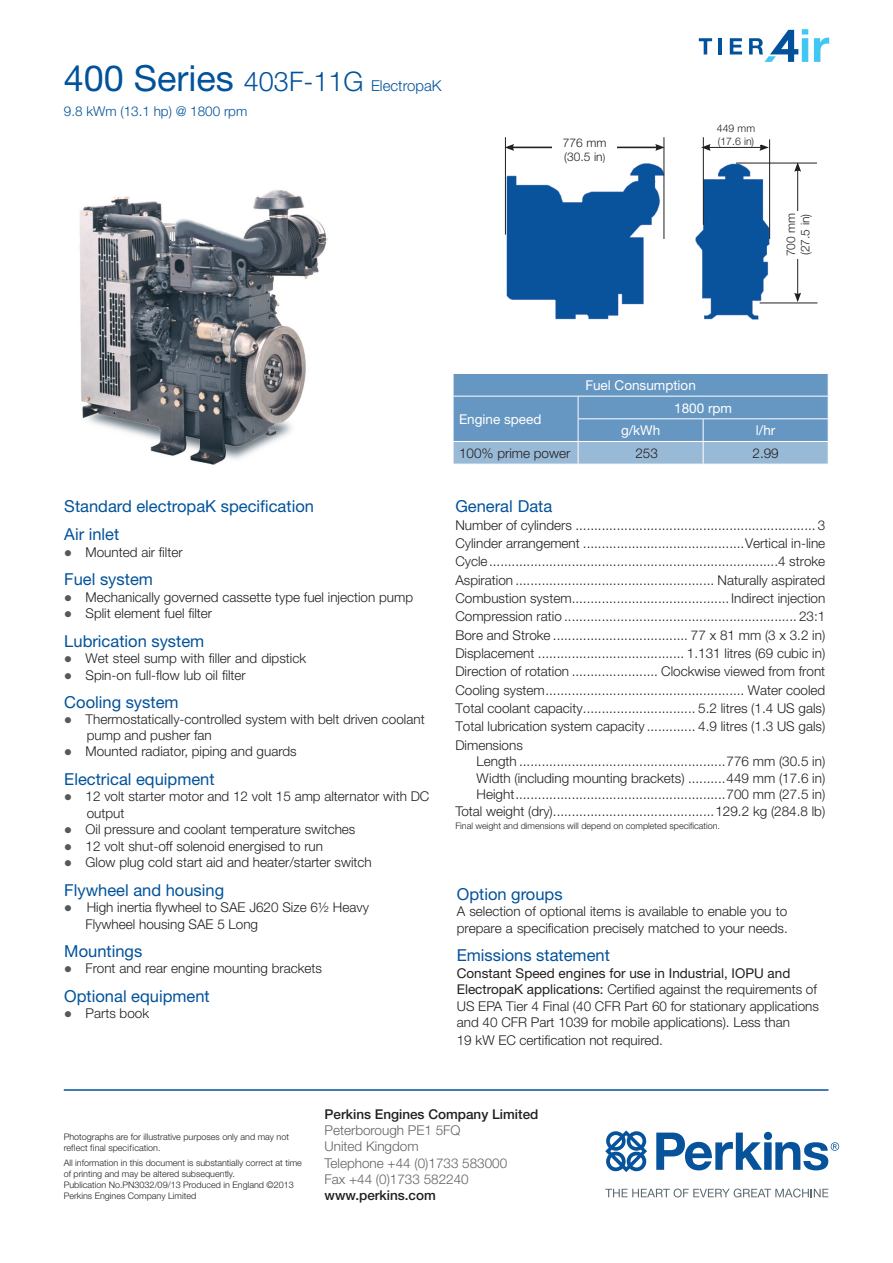
<style>
.page{position:relative;width:893px;height:1263px;background:#fff}
.page>*{position:absolute;margin:0;border:0;box-sizing:border-box;transform-origin:0 0}
.Benefits_Titles__blu{font:16.5px "Helvetica Neue";color:#01529a}
.Benefits_titles__blu{font:16.5px "Helvetica Neue";color:#01529b}
.Title_-_Engine_Serie{font:300 15px "Helvetica Neue";color:#00529b}
.Engine_Data_Tabs{font:300 13.5px "Helvetica Neue";color:#231f20}
.Indent{font:300 13.5px/16.2px "Helvetica Neue";color:#231f20}
.Body_Text_Black{font:300 13.5px/16.5px "Helvetica Neue";color:#231f20}
.Body_Text{font:300 13.5px/16.5px "Helvetica Neue";color:#231f20}
.t1{font:300 13.5px/16.2px "Helvetica Neue";color:#636366}
.Bullet_Text{font:300 13.5px "Helvetica Neue";color:#231f20}
.t2{font:500 13.5px "Helvetica Neue";color:#231f20}
.Body_Text_Black-2{font:13.5px "Helvetica Neue";color:#fff}
.Body_Text_Blue{font:300 13.5px "Helvetica Neue";color:#00529b}
.t3{font:300 12px "Helvetica Neue";color:#231f20}
.t4{font:300 10.5px "Helvetica Neue";color:#231f20}
.Disclaimer_and_Pub_N{font:300 9px/10.8px "Helvetica Neue";color:#231f20}
.s1{font-weight:400;font-size:36px}
.s2{font-size:27px}
.s3{font-size:10.5px}
.s4{color:#57585a}
.s5{font-weight:400}
</style>
<div class="page">
<img style="left:504px;top:162px;width:314px;height:158px">
<hr style="left:512px;top:147px;width:146px;height:1px;background:#231f20">
<svg style="left:506px;top:144px;width:8px;height:7px"></svg>
<svg style="left:655px;top:144px;width:9px;height:7px"></svg>
<hr style="left:703px;top:137px;width:1px;height:88px;background:#231f20">
<hr style="left:769px;top:139px;width:1px;height:100px;background:#231f20">
<hr style="left:708px;top:147px;width:54px;height:1px;background:#231f20">
<svg style="left:701px;top:144px;width:10px;height:7px"></svg>
<svg style="left:759px;top:144px;width:10px;height:7px"></svg>
<hr style="left:505px;top:137px;width:1px;height:98px;background:#231f20">
<hr style="left:664px;top:137px;width:1px;height:102px;background:#231f20">
<hr style="left:736px;top:163px;width:81px;height:1px;background:#231f20">
<hr style="left:760px;top:303px;width:57px;height:1px;background:#231f20">
<hr style="left:797px;top:169px;width:1px;height:126px;background:#231f20">
<svg style="left:794px;top:162px;width:7px;height:10px"></svg>
<svg style="left:794px;top:293px;width:7px;height:9px"></svg>
<div style="left:552px;top:135px;width:65px;height:29px;background:#fff"></div>
<div style="left:711px;top:124px;width:50px;height:21px;background:#fff"></div>
<div style="left:783px;top:211px;width:29px;height:47px;background:#fff"></div>
<svg style="left:605px;top:1188px;width:223px;height:9px"></svg>
<svg style="left:605px;top:1130px;width:42px;height:42px"></svg>
<svg style="left:656px;top:1132px;width:183px;height:38px"></svg>
<hr style="left:64px;top:1089px;width:764px;height:2px;background:#00529b">
<svg style="left:814px;top:38px;width:15px;height:24px"></svg>
<svg style="left:699px;top:38px;width:13px;height:16px"></svg>
<hr style="left:718px;top:38px;width:4px;height:16px;background:#01529b">
<svg style="left:730px;top:38px;width:12px;height:16px"></svg>
<svg style="left:749px;top:29px;width:59px;height:33px"></svg>
<svg style="left:453px;top:373px;width:376px;height:91px;background:#7aa5cb"></svg>
<img style="left:79px;top:190px;width:249px;height:274px">
<p class="Title_-_Engine_Serie" style="left:64px;top:76px;width:379px"><span class="s1">400 Series</span> <span class="s2">403F-11G</span> ElectropaK</p>
<p class="Body_Text_Blue" style="left:64px;top:103px;width:185px">9.8 kWm (13.1 hp) @ 1800 rpm</p>
<p class="t3" style="left:563px;top:135px;width:45px">776 mm</p>
<p class="t3" style="left:564px;top:149px;width:43px">(30.5 in<span class="s3">)</span></p>
<p class="t4" style="left:717px;top:122px;width:40px">449 mm</p>
<p class="t4" style="left:718px;top:135px;width:38px">(17.6 in)</p>
<p class="t3" style="left:784px;top:256px;width:45px;rotate:-90deg">700 mm</p>
<p class="t3" style="left:798px;top:255px;width:43px;rotate:-90deg">(27.5 in)</p>
<p class="Benefits_Titles__blu" style="left:64px;top:496px;width:251px">Standard electropaK specification</p>
<p class="Benefits_Titles__blu" style="left:64px;top:525px;width:56px">Air inlet</p>
<p class="Indent" style="left:64px;top:544px;width:120px"><span class="s4">●</span> Mounted air filter</p>
<p class="Benefits_Titles__blu" style="left:64px;top:569px;width:90px">Fuel system</p>
<p class="Indent" style="left:64px;top:588px;width:350px"><span class="s4">●</span> Mechanically governed cassette type fuel injection pump</p>
<p class="Indent" style="left:64px;top:605px;width:149px"><span class="s4">●</span> Split element fuel filter</p>
<p class="Benefits_Titles__blu" style="left:64px;top:631px;width:141px">Lubrication system</p>
<p class="Bullet_Text" style="left:64px;top:650px;width:243px"><span class="s4">●</span> Wet steel sump with filler and dipstick</p>
<p class="Bullet_Text" style="left:64px;top:666px;width:183px"><span class="s4">●</span> Spin-on full-flow lub oil filter</p>
<p class="Benefits_Titles__blu" style="left:64px;top:692px;width:116px">Cooling system</p>
<p class="Indent" style="left:87px;top:711px;width:339px;text-indent:-22px"><span class="s4">●</span> Thermostatically-controlled system with belt driven coolant pump and pusher fan</p>
<p class="Indent" style="left:64px;top:743px;width:234px"><span class="s4">●</span> Mounted radiator, piping and guards</p>
<p class="Benefits_Titles__blu" style="left:64px;top:769px;width:152px">Electrical equipment</p>
<p class="Indent" style="left:87px;top:788px;width:344px;text-indent:-22px"><span class="s4">●</span> 12 volt starter motor and 12 volt 15 amp alternator with DC output</p>
<p class="Indent" style="left:64px;top:821px;width:293px"><span class="s4">●</span> Oil pressure and coolant temperature switches</p>
<p class="Indent" style="left:64px;top:837px;width:260px"><span class="s4">●</span> 12 volt shut-off solenoid energised to run</p>
<p class="Indent" style="left:64px;top:854px;width:309px"><span class="s4">●</span> Glow plug cold start aid and heater/starter switch</p>
<p class="Benefits_Titles__blu" style="left:64px;top:880px;width:161px">Flywheel and housing</p>
<p class="Indent" style="left:64px;top:899px;width:306px"><span class="s4">●</span> High inertia flywheel to SAE J620 Size 6½ Heavy</p>
<p class="Indent" style="left:86px;top:915px;width:174px">Flywheel housing SAE 5 Long</p>
<p class="Benefits_Titles__blu" style="left:64px;top:941px;width:79px">Mountings</p>
<p class="Indent" style="left:64px;top:960px;width:259px"><span class="s4">●</span> Front and rear engine mounting brackets</p>
<p class="Benefits_Titles__blu" style="left:64px;top:986px;width:147px">Optional equipment</p>
<p class="Indent" style="left:64px;top:1005px;width:86px"><span class="s4">●</span> Parts book</p>
<p class="Body_Text_Black-2" style="left:459px;top:411px;width:84px">Engine speed</p>
<p class="Body_Text_Black-2" style="left:585px;top:377px;width:112px">Fuel Consumption</p>
<p class="Body_Text_Black-2" style="left:674px;top:400px;width:59px">1800 rpm</p>
<p class="Body_Text_Black-2" style="left:621px;top:423px;width:41px">g/kWh</p>
<p class="Body_Text_Black-2" style="left:756px;top:423px;width:21px">l/hr</p>
<p class="Body_Text_Black" style="left:459px;top:445px;width:113px">100% prime power</p>
<p class="Body_Text_Black" style="left:635px;top:445px;width:24px">253</p>
<p class="Body_Text_Black" style="left:752px;top:445px;width:28px">2.99</p>
<p class="Benefits_titles__blu" style="left:455px;top:496px;width:99px">General Data</p>
<p class="Engine_Data_Tabs" style="left:455px;top:517px;width:371px">Number of cylinders ................................................................ 3</p>
<p class="Engine_Data_Tabs" style="left:455px;top:535px;width:371px">Cylinder arrangement ...........................................Vertical in-line</p>
<p class="Engine_Data_Tabs" style="left:455px;top:553px;width:371px">Cycle.............................................................................4 stroke</p>
<p class="Engine_Data_Tabs" style="left:455px;top:572px;width:371px">Aspiration ..................................................... Naturally aspirated</p>
<p class="Engine_Data_Tabs" style="left:455px;top:590px;width:371px">Combustion system.......................................... Indirect injection</p>
<p class="Engine_Data_Tabs" style="left:455px;top:608px;width:371px">Compression ratio .............................................................. 23:1</p>
<p class="Engine_Data_Tabs" style="left:455px;top:626px;width:371px">Bore and Stroke .................................... 77 x 81 mm (3 x 3.2 in)</p>
<p class="Engine_Data_Tabs" style="left:455px;top:645px;width:371px">Displacement ....................................... 1.131 litres (69 cubic in)</p>
<p class="Engine_Data_Tabs" style="left:455px;top:663px;width:371px">Direction of rotation ....................... Clockwise viewed from front</p>
<p class="Engine_Data_Tabs" style="left:455px;top:681px;width:371px">Cooling system..................................................... Water cooled</p>
<p class="Engine_Data_Tabs" style="left:455px;top:700px;width:371px">Total coolant capacity.............................. 5.2 litres (1.4 US gals)</p>
<p class="Engine_Data_Tabs" style="left:455px;top:718px;width:371px">Total lubrication system capacity ............. 4.9 litres (1.3 US gals)</p>
<p class="Engine_Data_Tabs" style="left:455px;top:737px;width:69px">Dimensions</p>
<p class="Engine_Data_Tabs" style="left:477px;top:753px;width:350px">Length .......................................................776 mm (30.5 in)</p>
<p class="Engine_Data_Tabs" style="left:477px;top:770px;width:350px">Width (including mounting brackets) ..........449 mm (17.6 in)</p>
<p class="Engine_Data_Tabs" style="left:477px;top:786px;width:350px">Height........................................................700 mm (27.5 in)</p>
<p class="Engine_Data_Tabs" style="left:455px;top:803px;width:371px">Total weight (dry)...........................................129.2 kg (284.8 lb)</p>
<p class="Disclaimer_and_Pub_N" style="left:455px;top:820px;width:266px">Final weight and dimensions will depend on completed specification.</p>
<p class="Benefits_Titles__blu" style="left:457px;top:884px;width:107px">Option groups</p>
<p class="Body_Text" style="left:457px;top:903px;width:332px">A selection of optional items is available to enable you to prepare a specification precisely matched to your needs.</p>
<p class="Benefits_Titles__blu" style="left:457px;top:945px;width:155px">Emissions statement</p>
<p class="Body_Text_Black" style="left:457px;top:964px;width:364px"><span class="s5">Constant Speed engines for use in Industrial, IOPU and ElectropaK applications:</span> Certified against the requirements of US EPA Tier 4 Final (40 CFR Part 60 for stationary applications and 40 CFR Part 1039 for mobile applications). Less than</p>
<p class="Body_Text_Black" style="left:457px;top:1032px;width:208px">19 kW EC certification not required.</p>
<p class="Disclaimer_and_Pub_N" style="left:64px;top:1131px;width:227px">Photographs are for illustrative purposes only and may not reflect final specification.</p>
<p class="Disclaimer_and_Pub_N" style="left:64px;top:1157px;width:240px">All information in this document is substantially correct at time of printing and may be altered subsequently.<br>Publication No.PN3032/09/13 Produced in England ©2013<br>Perkins Engines Company Limited</p>
<p class="t2" style="left:325px;top:1106px;width:215px">Perkins Engines Company Limited</p>
<p class="t1" style="left:325px;top:1122px;width:184px">Peterborough PE1 5FQ<br>United Kingdom<br>Telephone +44 (0)1733 583000<br>Fax +44 (0)1733 582240</p>
<p class="t2" style="left:325px;top:1187px;width:113px">www.perkins.com</p>
</div>
